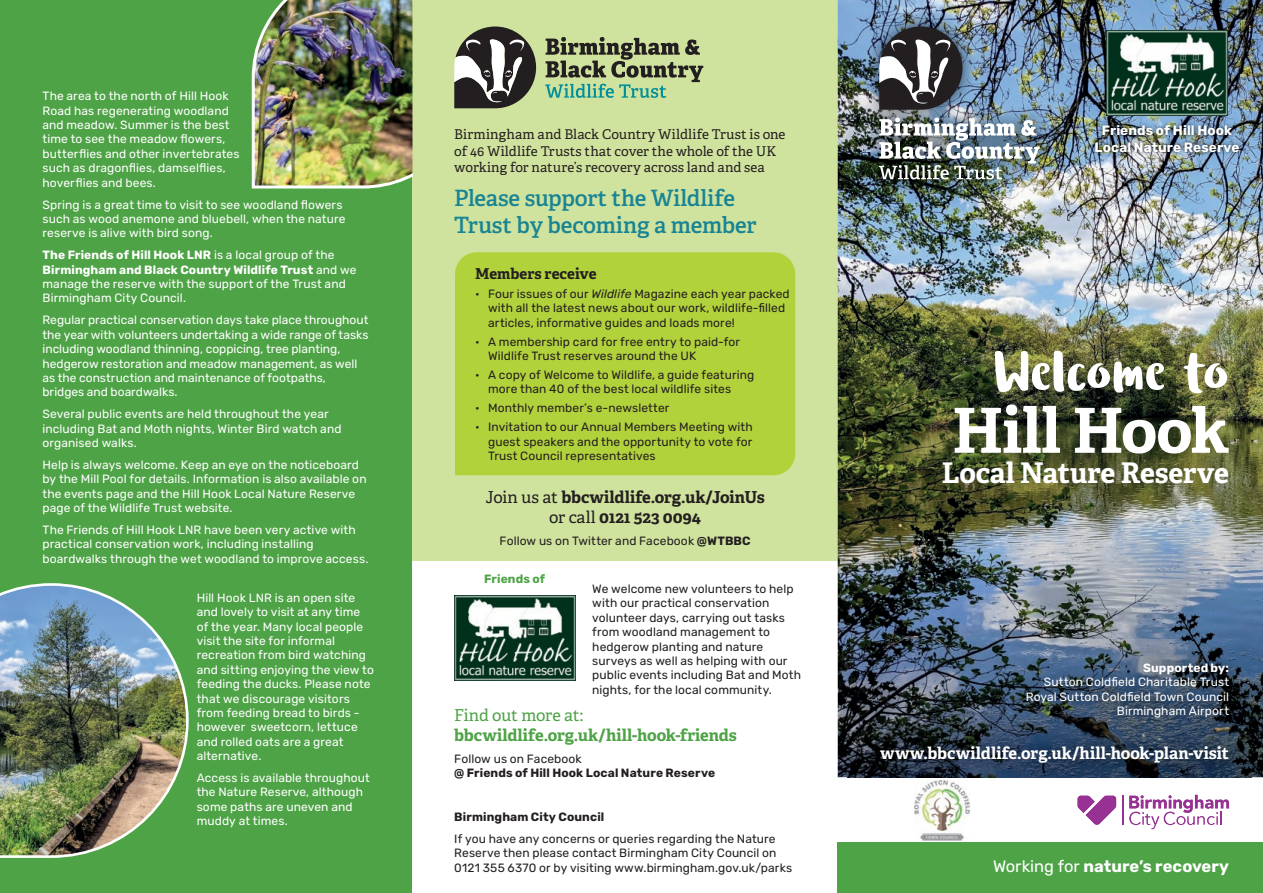
<style>
.page{position:relative;width:1263px;height:893px;background:#fff}
.page>*{position:absolute;margin:0;border:0;box-sizing:border-box;transform-origin:0 0}
.t1{font:700 62.1px "Adelle";letter-spacing:-.015em;color:#fff}
.t2{font:58.2px "Ludicrous Stencil";letter-spacing:.01em;color:#fff}
.t3{font:700 28.5px "Adelle";letter-spacing:-.01em;color:#fff}
.t4{font:600 22.5px/27px "Adelle";letter-spacing:-.01em;color:#188494}
.t5{font:700 16.5px/19.8px "Adelle";letter-spacing:-.005em;color:#231f20;text-align:center}
.t6{font:700 16.5px "Adelle";letter-spacing:.005em;color:#fff}
.t7{font:700 16.5px "Adelle";color:#4ea346}
.t8{font:700 16.5px "Rubik";color:#fff}
.t9{font:16.5px "Adelle";letter-spacing:-.02em;color:#4ea346}
.t10{font:700 15px "Adelle";color:#231f20}
.t11{font:13.5px/16.2px "Adelle";letter-spacing:.005em;color:#231f20}
.t12{font:700 13.5px/16.2px "Rubik";letter-spacing:.005em;color:#fff;text-align:center}
.t13{font:12px/14.4px "Rubik";letter-spacing:.01em;color:#fff}
.t14{font:12px/14.4px "Rubik";letter-spacing:.01em;color:#231f20}
.t15{font:700 12px "Rubik";letter-spacing:.01em;color:#231f20}
.t16{font:700 12px "Rubik";letter-spacing:.01em;color:#fff}
.t17{font:700 12px "Rubik";letter-spacing:.01em;color:#4ea346}
.s1{font-weight:700}
.s2{font-style:italic}
.s3{font-weight:400}
</style>
<div class="page">
<div style="left:0;top:0;width:412px;height:893px;background:#4ea346"></div>
<div style="left:412px;top:0;width:426px;height:893px;background:#d0e39e"></div>
<div style="left:412px;top:561px;width:426px;height:332px;background:#fff"></div>
<div style="left:838px;top:843px;width:425px;height:50px;background:#4ea346"></div>
<div style="left:455px;top:252px;width:340px;height:223px;background:#b2d23c"></div>
<img style="left:838px;top:0;width:425px;height:777px">
<img style="left:0;top:583px;width:189px;height:275px">
<img style="left:252px;top:0;width:160px;height:188px">
<img style="left:920px;top:824px;width:44px;height:17px">
<img style="left:855px;top:3px;width:209px;height:200px">
<svg style="left:879px;top:26px;width:83px;height:84px"></svg>
<img style="left:879px;top:117px;width:161px;height:62px">
<img style="left:848px;top:639px;width:404px;height:185px">
<svg style="left:1129px;top:795px;width:100px;height:34px"></svg>
<svg style="left:1122px;top:796px;width:1px;height:29px"></svg>
<img style="left:1085px;top:796px;width:31px;height:28px">
<img style="left:1077px;top:796px;width:18px;height:17px">
<svg style="left:454px;top:27px;width:82px;height:81px;background:#717167"></svg>
<svg style="left:545px;top:37px;width:158px;height:61px"></svg>
<img style="left:1106px;top:31px;width:121px;height:84px">
<img style="left:454px;top:596px;width:121px;height:84px">
<img style="left:1079px;top:117px;width:176px;height:50px">
<p class="t13" style="left:43px;top:89px;width:198px">The area to the north of Hill Hook<br>Road has regenerating woodland and meadow. Summer is the best time to see the meadow flowers, butterflies and other invertebrates such as dragonflies, damselflies, hoverflies and bees.</p>
<p class="t13" style="left:43px;top:197px;width:304px">Spring is a great time to visit to see woodland flowers such as wood anemone and bluebell, when the nature reserve is alive with bird song.</p>
<p class="t13" style="left:43px;top:248px;width:315px"><span class="s1">The Friends of Hill Hook LNR</span> is a local group of the <span class="s1">Birmingham and Black Country Wildlife Trust</span> and we manage the reserve with the support of the Trust and Birmingham City Council.</p>
<p class="t13" style="left:43px;top:313px;width:328px">Regular practical conservation days take place throughout the year with volunteers undertaking a wide range of tasks including woodland thinning, coppicing, tree planting, hedgerow restoration and meadow management, as well as the construction and maintenance of footpaths, bridges and boardwalks.</p>
<p class="t13" style="left:43px;top:407px;width:301px">Several public events are held throughout the year including Bat and Moth nights, Winter Bird watch and organised walks.</p>
<p class="t13" style="left:43px;top:458px;width:326px">Help is always welcome. Keep an eye on the noticeboard by the Mill Pool for details. Information is also available on the events page and the Hill Hook Local Nature Reserve page of the Wildlife Trust website.</p>
<p class="t13" style="left:43px;top:523px;width:327px">The Friends of Hill Hook LNR have been very active with practical conservation work, including installing boardwalks through the wet woodland to improve access.</p>
<p class="t13" style="left:197px;top:591px;width:179px">Hill Hook LNR is an open site and lovely to visit at any time of the year. Many local people visit the site for informal recreation from bird watching and sitting enjoying the view to feeding the ducks. Please note that we discourage visitors from feeding bread to birds - however sweetcorn, lettuce and rolled oats are a great alternative.</p>
<p class="t13" style="left:197px;top:771px;width:175px">Access is available throughout the Nature Reserve, although some paths are uneven and muddy at times.</p>
<p class="t11" style="left:454px;top:127px;width:333px">Birmingham and Black Country Wildlife Trust is one of 46 Wildlife Trusts that cover the whole of the UK working for nature’s recovery across land and sea</p>
<h3 class="t4" style="left:454px;top:185px;width:304px">Please support the Wildlife<br>Trust by becoming a member</h3>
<p class="t10" style="left:475px;top:264px;width:123px">Members receive</p>
<p class="t14" style="left:488px;top:287px;width:303px;text-indent:-13px">• Four issues of our <span class="s2">Wildlife</span> Magazine each year packed with all the latest news about our work, wildlife-filled articles, informative guides and loads more!</p>
<p class="t14" style="left:488px;top:335px;width:253px;text-indent:-13px">• A membership card for free entry to paid-for<br>Wildlife Trust reserves around the UK</p>
<p class="t14" style="left:488px;top:368px;width:268px;text-indent:-13px">• A copy of Welcome to Wildlife, a guide featuring more than 40 of the best local wildlife sites</p>
<p class="t14" style="left:475px;top:401px;width:196px">• Monthly member’s e-newsletter</p>
<p class="t14" style="left:488px;top:420px;width:266px;text-align:justify;text-indent:-13px">• Invitation to our Annual Members Meeting with guest speakers and the opportunity to vote for Trust Council representatives</p>
<h3 class="t5" style="left:485px;top:487px;width:281px"><span class="s3">Join us at</span> bbcwildlife.org.uk/JoinUs <span class="s3">or call</span> 0121 523 0094</h3>
<p class="t14" style="left:500px;top:534px;width:253px">Follow us on Twitter and Facebook <span class="s1">@WTBBC</span></p>
<p class="t14" style="left:592px;top:582px;width:210px">We welcome new volunteers to help with our practical conservation volunteer days, carrying out tasks from woodland management to hedgerow planting and nature surveys as well as helping with our public events including Bat and Moth nights, for the local community.</p>
<h3 class="t9" style="left:454px;top:705px;width:130px">Find out more at:</h3>
<h3 class="t7" style="left:454px;top:725px;width:284px">bbcwildlife.org.uk/hill-hook-friends</h3>
<p class="t14" style="left:454px;top:752px;width:129px">Follow us on Facebook</p>
<p class="t15" style="left:454px;top:766px;width:262px">@ Friends of Hill Hook Local Nature Reserve</p>
<p class="t15" style="left:454px;top:810px;width:152px">Birmingham City Council</p>
<p class="t14" style="left:454px;top:832px;width:339px">If you have any concerns or queries regarding the Nature<br>Reserve then please contact Birmingham City Council on<br>0121 355 6370 or by visiting www.birmingham.gov.uk/parks</p>
<p class="t17" style="left:484px;top:572px;width:63px">Friends of</p>
<p class="t12" style="left:1094px;top:123px;width:146px">Friends of Hill Hook<br>Local Nature Reserve</p>
<h2 class="t2" style="left:994px;top:331px;width:237px">Welcome to</h2>
<h1 class="t1" style="left:952px;top:391px;width:278px">Hill Hook</h1>
<h3 class="t3" style="left:942px;top:454px;width:289px">Local Nature Reserve</h3>
<p class="t16" style="left:1143px;top:661px;width:88px">Supported by:</p>
<p class="t13" style="left:1026px;top:675px;width:205px;text-align:right">Sutton Coldfield Charitable Trust<br>Royal Sutton Coldfield Town Council<br>Birmingham Airport</p>
<h3 class="t6" style="left:880px;top:743px;width:350px">www.bbcwildlife.org.uk/hill-hook-plan-visit</h3>
<h3 class="t8" style="left:993px;top:856px;width:237px"><span class="s3">Working for</span> nature’s recovery</h3>
</div>
